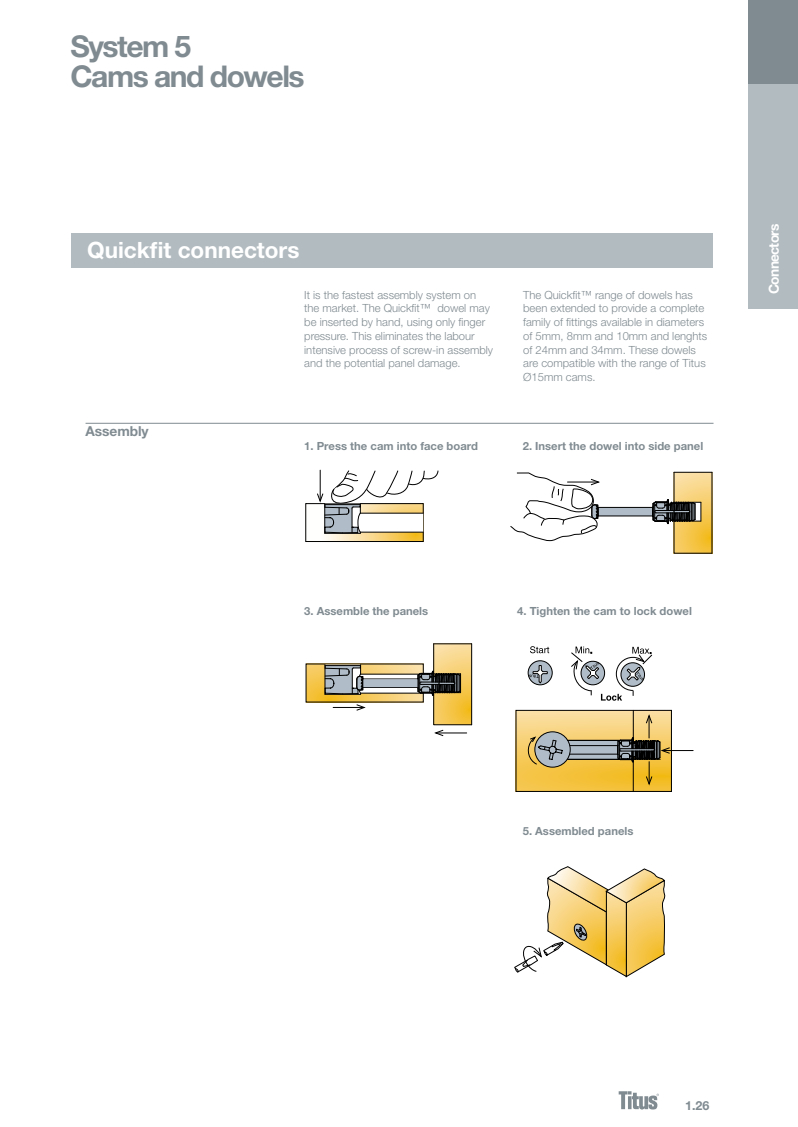
<style>
.page{position:relative;width:798px;height:1127px;background:#fff}
.page>*{position:absolute;margin:0;border:0;box-sizing:border-box;transform-origin:0 0}
.t1{font:700 30px/30px "Helvetica Neue LT Pro";letter-spacing:-.05em;color:#808b91}
.t2{font:700 22.5px "Helvetica Neue LT Pro";color:#fff}
.t3{font:700 13.75px "Helvetica Neue LT Pro";letter-spacing:-.05em;color:#fff}
.t4{font:700 13.75px "Helvetica Neue LT Pro";letter-spacing:-.005em;color:#808b91}
.t5{font:700 12.5px "Helvetica Neue LT Pro";color:#808b91}
.t6{font:300 11.25px/13.8px "Helvetica Neue LT Pro";color:#808b91}
.t7{font:700 11.25px "Helvetica Neue LT Pro";color:#808b91}
</style>
<div class="page">
<svg style="left:618px;top:1091px;width:40px;height:18px"></svg>
<div style="left:748px;top:0;width:49px;height:89px;background:#808b91"></div>
<div style="left:748px;top:84px;width:49px;height:224px;background:#b2bbc0"></div>
<div style="left:72px;top:234px;width:641px;height:34px;background:#b2bbc0"></div>
<hr style="left:85px;top:423px;width:628px;height:1px;background:#808b91">
<svg style="left:514px;top:866px;width:151px;height:111px"></svg>
<div style="left:305px;top:504px;width:118px;height:37px;background:linear-gradient(to right,#fff,#f3b81e)"></div>
<div style="left:305px;top:503px;width:118px;height:39px;border:1px solid #000"></div>
<hr style="left:324px;top:533px;width:36px;height:1px;background:#000">
<svg style="left:316px;top:470px;width:122px;height:63px"></svg>
<hr style="left:711px;top:472px;width:1px;height:81px;background:#000">
<hr style="left:673px;top:472px;width:38px;height:1px;background:#000">
<svg style="left:510px;top:473px;width:202px;height:81px"></svg>
<svg style="left:307px;top:666px;width:17px;height:34px"></svg>
<svg style="left:434px;top:644px;width:37px;height:21px"></svg>
<hr style="left:471px;top:644px;width:1px;height:81px;background:#000">
<hr style="left:433px;top:644px;width:1px;height:30px;background:#000">
<hr style="left:433px;top:643px;width:38px;height:1px;background:#000">
<svg style="left:324px;top:665px;width:148px;height:71px"></svg>
<svg style="left:528px;top:661px;width:24px;height:24px"></svg>
<div style="left:527px;top:660px;width:25px;height:25px;border:1px solid #000;border-radius:50%"></div>
<svg style="left:529px;top:665px;width:18px;height:18px"></svg>
<svg style="left:530px;top:646px;width:19px;height:7px"></svg>
<svg style="left:571px;top:646px;width:81px;height:55px"></svg>
<svg style="left:517px;top:712px;width:8px;height:78px"></svg>
<div style="left:515px;top:710px;width:156px;height:82px;border:1px solid #000"></div>
<svg style="left:525px;top:710px;width:167px;height:81px;background:#d2b875"></svg>
<h1 class="t1" style="left:71px;top:30px;width:235px">System 5<br>Cams and dowels</h1>
<h2 class="t2" style="left:87px;top:236px;width:214px">Quickfit connectors</h2>
<p class="t4" style="left:85px;top:423px;width:65px">Assembly</p>
<p class="t6" style="left:304px;top:287px;width:190px">It is the fastest assembly system on the market. The Quickfit™ dowel may be inserted by hand, using only finger pressure. This eliminates the labour intensive process of screw-in assembly and the potential panel damage.</p>
<p class="t6" style="left:523px;top:287px;width:185px">The Quickfit™ range of dowels has been extended to provide a complete family of fittings available in diameters of 5mm, 8mm and 10mm and lenghts of 24mm and 34mm. These dowels are compatible with the range of Titus<br>Ø15mm cams.</p>
<p class="t7" style="left:304px;top:439px;width:175px">1. Press the cam into face board</p>
<p class="t7" style="left:522px;top:439px;width:182px">2. Insert the dowel into side panel</p>
<p class="t3" style="left:765px;top:294px;width:72px;rotate:-90deg">Connectors</p>
<p class="t7" style="left:304px;top:604px;width:125px">3. Assemble the panels</p>
<p class="t7" style="left:517px;top:604px;width:176px">4. Tighten the cam to lock dowel</p>
<p class="t7" style="left:522px;top:824px;width:112px">5. Assembled panels</p>
<p class="t5" style="left:685px;top:1098px;width:26px">1.26</p>
</div>
